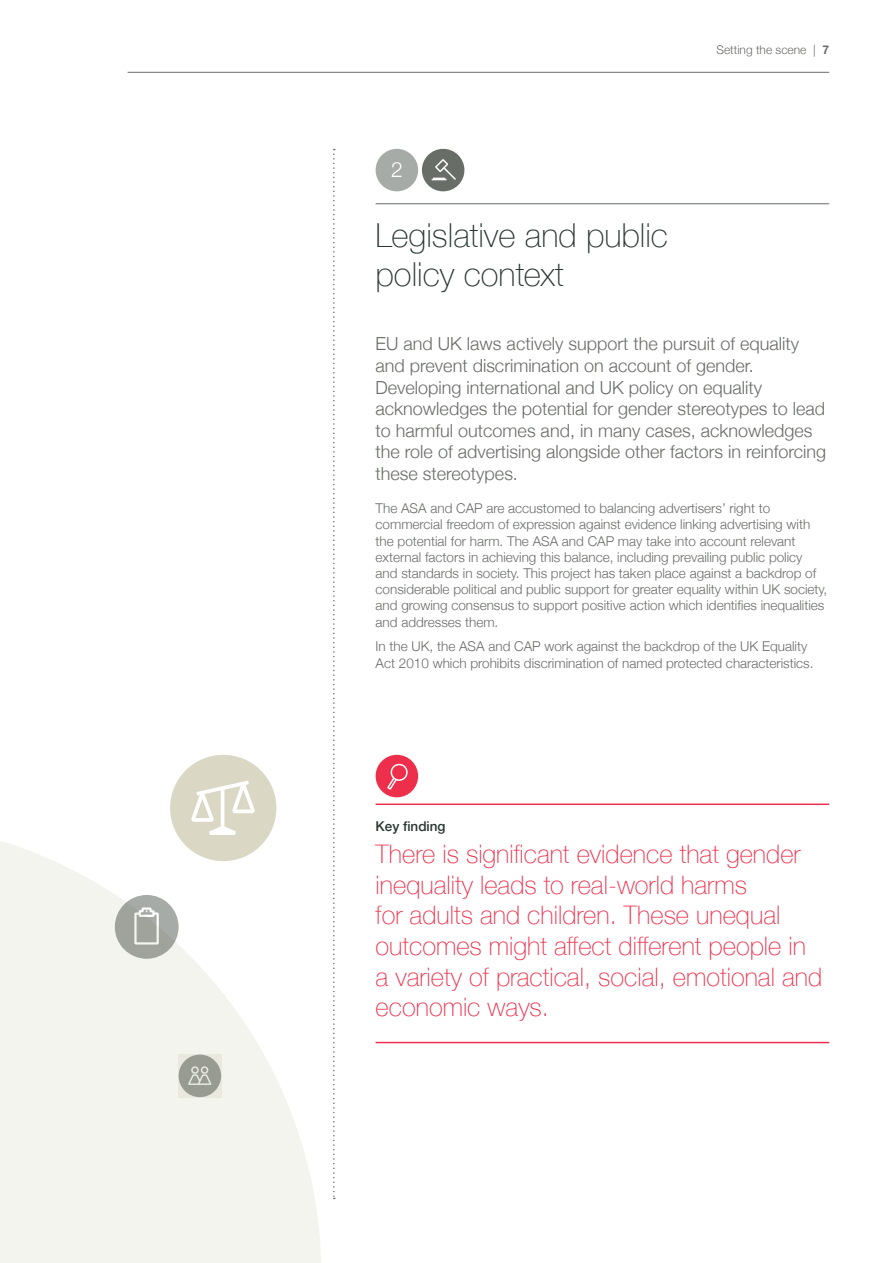
<style>
.page{position:relative;width:893px;height:1263px;background:#fff}
.page>*{position:absolute;margin:0;border:0;box-sizing:border-box;transform-origin:0 0}
.t1{font:100 33px/39.6px "Helvetica Neue";color:#2b3731}
.t2{font:100 25.5px/30.6px "Helvetica Neue";color:#ee2f4b}
.t3{font:300 21px "Helvetica Neue";color:#fff}
.t4{font:300 18px/21.6px "Helvetica Neue";color:#686d67}
.t5{font:300 13.5px/16.2px "Helvetica Neue";color:#686d67}
.t6{font:500 13.5px "Helvetica Neue";color:#2b3731}
.t7{font:300 12px "Helvetica Neue";color:#686d67}
.s1{font-weight:700}
</style>
<div class="page">
<hr style="left:128px;top:72px;width:701px;height:1px;background:#686d67">
<svg style="left:0;top:841px;width:321px;height:422px;fill:#f4f4ef"></svg>
<hr style="left:376px;top:203px;width:453px;height:1px;background:#686d67">
<div style="left:376px;top:149px;width:42px;height:42px;background:#a7aba7;border-radius:50%"></div>
<svg style="left:422px;top:149px;width:42px;height:42px"></svg>
<hr style="left:376px;top:803px;width:453px;height:2px;background:#ee2f4b">
<hr style="left:376px;top:1042px;width:453px;height:1px;background:#ee2f4b">
<svg style="left:376px;top:755px;width:42px;height:42px"></svg>
<svg style="left:333px;top:149px;width:2px;height:1050px"></svg>
<svg style="left:115px;top:895px;width:64px;height:64px"></svg>
<svg style="left:170px;top:755px;width:106px;height:106px"></svg>
<svg style="left:179px;top:1054px;width:42px;height:43px;background:#b0b2a9"></svg>
<h3 class="t3" style="left:391px;top:153px;width:13px">2</h3>
<h1 class="t1" style="left:376px;top:214px;width:294px">Legislative and public policy context</h1>
<p class="t7" style="left:716px;top:40px;width:114px">Setting the scene | <span class="s1">7</span></p>
<p class="t4" style="left:376px;top:332px;width:452px">EU and UK laws actively support the pursuit of equality and prevent discrimination on account of gender.<br>Developing international and UK policy on equality acknowledges the potential for gender stereotypes to lead to harmful outcomes and, in many cases, acknowledges the role of advertising alongside other factors in reinforcing these stereotypes.</p>
<p class="t5" style="left:376px;top:499px;width:453px">The ASA and CAP are accustomed to balancing advertisers’ right to commercial freedom of expression against evidence linking advertising with the potential for harm. The ASA and CAP may take into account relevant external factors in achieving this balance, including prevailing public policy and standards in society. This project has taken place against a backdrop of considerable political and public support for greater equality within UK society, and growing consensus to support positive action which identifies inequalities and addresses them.</p>
<p class="t5" style="left:376px;top:637px;width:439px">In the UK, the ASA and CAP work against the backdrop of the UK Equality<br>Act 2010 which prohibits discrimination of named protected characteristics.</p>
<p class="t6" style="left:376px;top:815px;width:72px">Key finding</p>
<h2 class="t2" style="left:376px;top:838px;width:448px">There is significant evidence that gender inequality leads to real-world harms<br>for adults and children. These unequal outcomes might affect different people in a variety of practical, social, emotional and economic ways.</h2>
</div>
